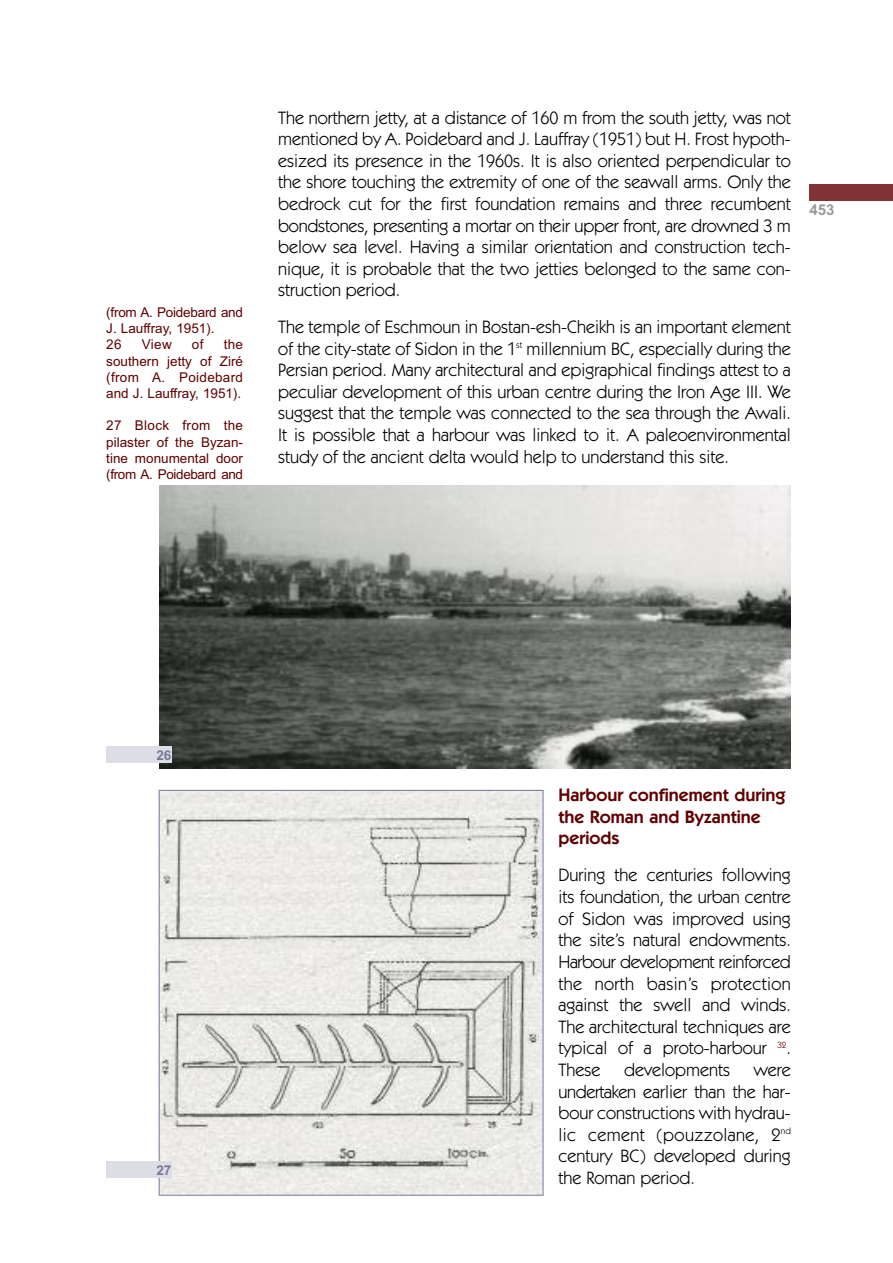
<style>
.page{position:relative;width:893px;height:1263px;background:#fff}
.page>*{position:absolute;margin:0;border:0;box-sizing:border-box;transform-origin:0 0}
.t1{font:18px/21.6px "Itc Kabel";color:#000;text-align:justify}
.t2{font:600 18px/21.6px "Itc Kabel";color:#5f0000}
.t3{font:700 15px "Arial";color:#999}
.t4{font:13.5px/16.2px "Arial";color:#5f0000;text-align:justify}
.t5{font:700 13.5px "Arial";color:#777796}
</style>
<div class="page">
<img style="left:160px;top:485px;width:630px;height:284px">
<img style="left:161px;top:792px;width:380px;height:401px">
<div style="left:106px;top:746px;width:65px;height:17px;background:#dddde5"></div>
<div style="left:106px;top:1161px;width:65px;height:17px;background:#dddde5"></div>
<div style="left:810px;top:185px;width:83px;height:16px;background:#7f3333"></div>
<p class="t4" style="left:106px;top:304px;width:138px;text-align:left">(from A. Poidebard and<br>J. Lauffray, 1951).<br>26</p>
<p class="t4" style="left:142px;top:337px;width:31px">View</p>
<p class="t4" style="left:192px;top:337px;width:13px">of</p>
<p class="t4" style="left:106px;top:337px;width:138px;text-indent:117px">the southern jetty of Ziré (from A. Poidebard and J. Lauffray, 1951).</p>
<p class="t4" style="left:106px;top:418px;width:138px">27 Block from the pilaster of the Byzan&shy;tine monumental door (from A. Poidebard and</p>
<p class="t1" style="left:278px;top:108px;width:514px">The northern jetty, at a distance of 160 m from the south jetty, was not mentioned by A. Poidebard and J. Lauffray (1951) but H. Frost hypoth&shy;esized its presence in the 1960s. It is also oriented perpendicular to the shore touching the extremity of one of the seawall arms. Only the bedrock cut for the first foundation remains and three recumbent bondstones, presenting a mortar on their upper front, are drowned 3 m below sea level. Having a similar orientation and construction tech&shy;nique, it is probable that the two jetties belonged to the same con&shy;struction period.</p>
<p class="t1" style="left:278px;top:317px;width:514px">The temple of Eschmoun in Bostan-esh-Cheikh is an important element of the city-state of Sidon in the 1<sup>st</sup> millennium BC, especially during the Persian period. Many architectural and epigraphical findings attest to a peculiar development of this urban centre during the Iron Age III. We suggest that the temple was connected to the sea through the Awali.<br>It is possible that a harbour was linked to it. A paleoenvironmental study of the ancient delta would help to understand this site.</p>
<p class="t3" style="left:810px;top:201px;width:27px">453</p>
<p class="t5" style="left:156px;top:748px;width:17px">26</p>
<p class="t5" style="left:156px;top:1163px;width:17px">27</p>
<p class="t2" style="left:558px;top:786px;width:228px">Harbour confinement during the Roman and Byzantine periods</p>
<p class="t1" style="left:558px;top:866px;width:234px">During the centuries following its foundation, the urban centre of Sidon was improved using the site’s natural endowments.<br>Harbour development reinforced the north basin’s protection against the swell and winds.<br>The architectural techniques are typical of a proto-harbour <sup>32</sup>.<br>These</p>
<p class="t1" style="left:624px;top:1060px;width:107px">developments</p>
<p class="t1" style="left:558px;top:1060px;width:234px;text-indent:195px">were undertaken earlier than the har&shy;bour constructions with hydrau&shy;lic cement (pouzzolane, 2<sup>nd </sup>century BC) developed during the Roman period.</p>
</div>
